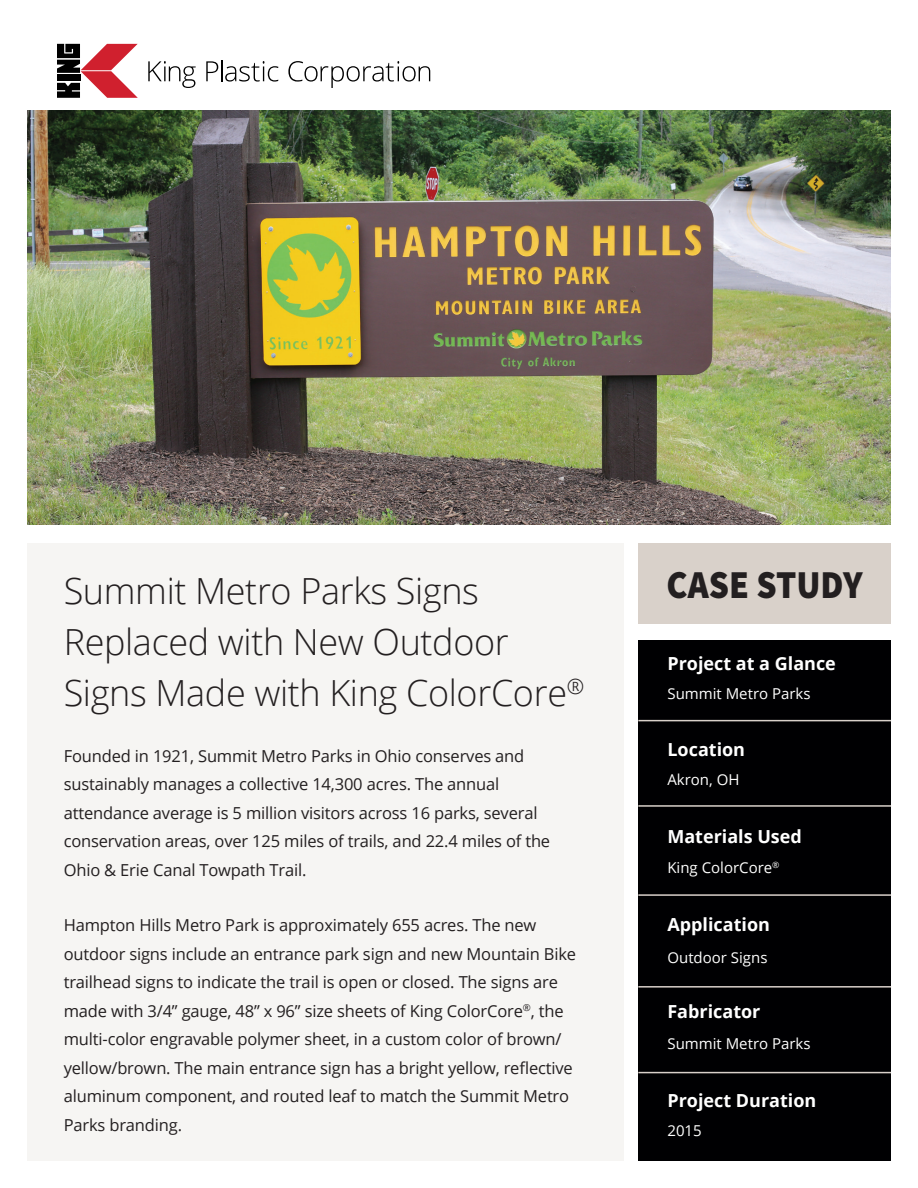
<style>
.page{position:relative;width:918px;height:1188px;background:#fff}
.page>*{position:absolute;margin:0;border:0;box-sizing:border-box;transform-origin:0 0}
.t1{font:900 39.6px "Source Sans Pro";color:#231f20;scale:.91 1}
.t2{font:300 36px/51px "Open Sans";letter-spacing:-.01em;color:#231f20}
.t3{font:700 18px "Open Sans";color:#fff}
.t4{font:16.5px/28.5px "Open Sans";letter-spacing:-.01em;color:#231f20}
.t5{font:15px "Open Sans";color:#fff}
</style>
<div class="page">
<div style="left:638px;top:543px;width:253px;height:81px;background:#d9d1ca"></div>
<div style="left:638px;top:640px;width:253px;height:521px;background:#000002"></div>
<svg style="left:57px;top:44px;width:81px;height:54px"></svg>
<svg style="left:148px;top:61px;width:48px;height:27px"></svg>
<svg style="left:206px;top:61px;width:12px;height:20px"></svg>
<hr style="left:221px;top:60px;width:2px;height:21px;background:#000">
<svg style="left:225px;top:61px;width:53px;height:21px"></svg>
<svg style="left:288px;top:61px;width:142px;height:27px"></svg>
<div style="left:27px;top:543px;width:596px;height:618px;background:#f6f5f3"></div>
<img style="left:27px;top:110px;width:864px;height:415px">
<hr style="left:638px;top:720px;width:253px;height:1px;background:#d9d1ca">
<hr style="left:638px;top:805px;width:253px;height:2px;background:#d9d1ca">
<hr style="left:638px;top:894px;width:253px;height:2px;background:#d9d1ca">
<hr style="left:638px;top:986px;width:253px;height:2px;background:#d9d1ca">
<hr style="left:638px;top:1072px;width:253px;height:1px;background:#d9d1ca">
<p class="t2" style="left:64px;top:565px;width:417px">Summit Metro Parks Signs</p>
<p class="t1" style="left:667px;top:559px;width:217px">CASE STUDY</p>
<p class="t2" style="left:64px;top:616px;width:522px">Replaced with New Outdoor<br>Signs Made with King ColorCore<sup>®</sup></p>
<p class="t4" style="left:64px;top:741px;width:488px">Founded in 1921, Summit Metro Parks in Ohio conserves and sustainably manages a collective 14,300 acres. The annual attendance average is 5 million visitors across 16 parks, several conservation areas, over 125 miles of trails, and 22.4 miles of the Ohio &amp; Erie Canal Towpath Trail.</p>
<p class="t4" style="left:64px;top:911px;width:514px">Hampton Hills Metro Park is approximately 655 acres. The new outdoor signs include an entrance park sign and new Mountain Bike trailhead signs to indicate the trail is open or closed. The signs are made with 3/4” gauge, 48” x 96” size sheets of King ColorCore<sup>®</sup>, the multi-color engravable polymer sheet, in a custom color of brown/ yellow/brown. The main entrance sign has a bright yellow, reflective aluminum component, and routed leaf to match the Summit Metro Parks branding.</p>
<p class="t3" style="left:667px;top:651px;width:170px">Project at a Glance</p>
<p class="t5" style="left:667px;top:684px;width:145px">Summit Metro Parks</p>
<p class="t3" style="left:667px;top:736px;width:79px">Location</p>
<p class="t5" style="left:667px;top:769px;width:74px">Akron, OH</p>
<p class="t3" style="left:667px;top:824px;width:136px">Materials Used</p>
<p class="t5" style="left:667px;top:857px;width:114px">King ColorCore<sup>®</sup></p>
<p class="t3" style="left:667px;top:912px;width:104px">Application</p>
<p class="t5" style="left:667px;top:948px;width:102px">Outdoor Signs</p>
<p class="t3" style="left:667px;top:999px;width:95px">Fabricator</p>
<p class="t5" style="left:667px;top:1033px;width:145px">Summit Metro Parks</p>
<p class="t3" style="left:667px;top:1087px;width:150px">Project Duration</p>
<p class="t5" style="left:667px;top:1120px;width:36px">2015</p>
</div>
